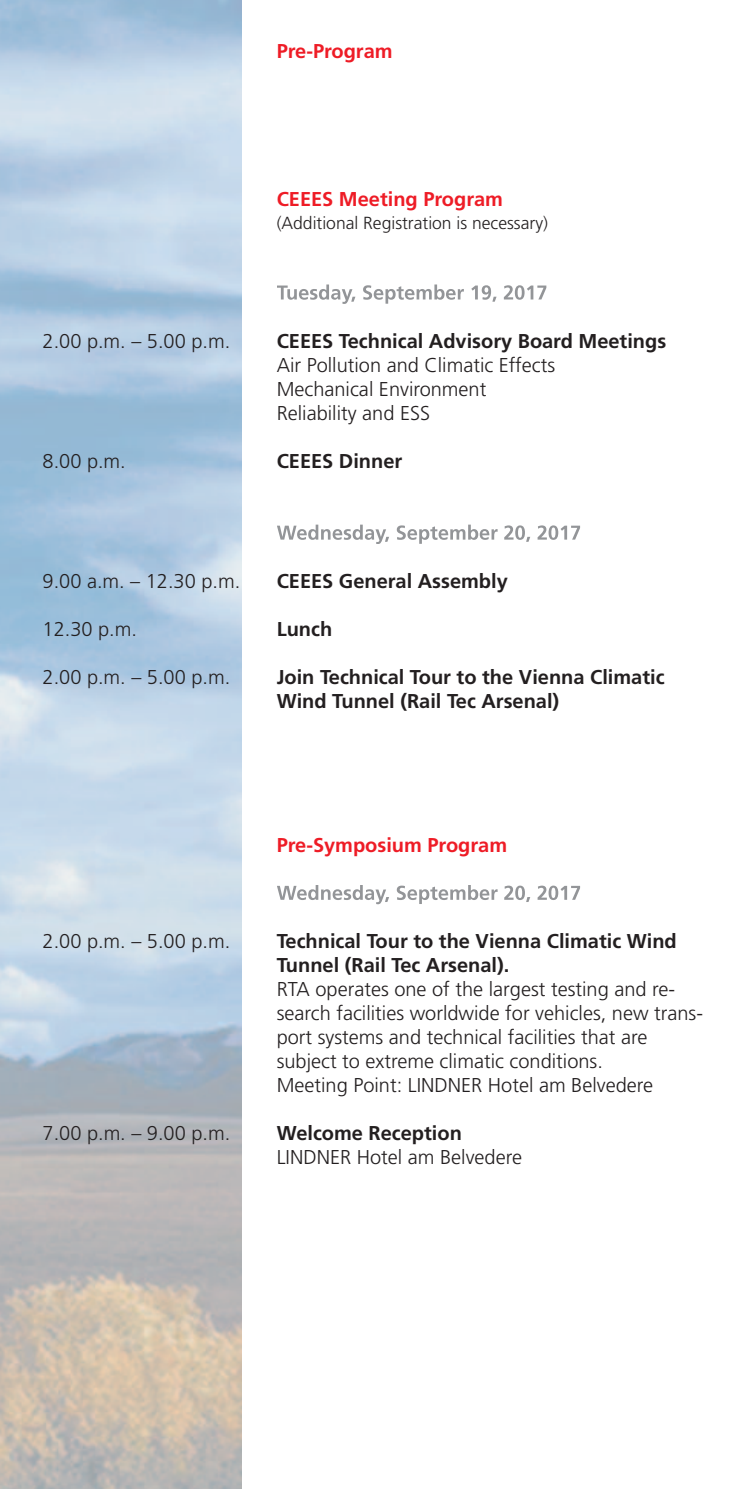
<style>
.page{position:relative;width:745px;height:1489px;background:#fff}
.page>*{position:absolute;margin:0;border:0;box-sizing:border-box;transform-origin:0 0}
.t1{font:300 20px/24px "Frutiger";color:#231f20}
.t2{font:700 20px/24px "Frutiger";color:#231f20}
.t3{font:700 20px "Frutiger";color:#ee1c26}
.t4{font:300 17.5px "Frutiger";color:#231f20}
</style>
<div class="page">
<svg style="left:277px;top:284px;width:164px;height:20px"></svg>
<svg style="left:277px;top:524px;width:167px;height:20px"></svg>
<svg style="left:277px;top:885px;width:167px;height:19px"></svg>
<p class="t3" style="left:276px;top:43px;width:117px">Pre-Program</p>
<p class="t3" style="left:276px;top:191px;width:228px">CEEES Meeting Program</p>
<p class="t4" style="left:276px;top:215px;width:272px">(Additional Registration is necessary)</p>
<p class="t1" style="left:43px;top:330px;width:189px">2.00 p.m. – 5.00 p.m.</p>
<p class="t2" style="left:276px;top:330px;width:391px">CEEES Technical Advisory Board Meetings</p>
<p class="t1" style="left:276px;top:354px;width:280px">Air Pollution and Climatic Effects<br>Mechanical Environment<br>Reliability and ESS</p>
<p class="t1" style="left:43px;top:450px;width:85px">8.00 p.m.</p>
<p class="t2" style="left:276px;top:450px;width:127px">CEEES Dinner</p>
<p class="t1" style="left:43px;top:570px;width:199px">9.00 a.m. – 12.30 p.m.</p>
<p class="t2" style="left:276px;top:570px;width:232px">CEEES General Assembly</p>
<p class="t1" style="left:43px;top:618px;width:96px">12.30 p.m.</p>
<p class="t2" style="left:276px;top:618px;width:57px">Lunch</p>
<p class="t1" style="left:43px;top:666px;width:189px">2.00 p.m. – 5.00 p.m.</p>
<p class="t2" style="left:276px;top:666px;width:389px">Join Technical Tour to the Vienna Climatic<br>Wind Tunnel (Rail Tec Arsenal)</p>
<p class="t3" style="left:276px;top:836px;width:232px">Pre-Symposium Program</p>
<p class="t1" style="left:43px;top:930px;width:189px">2.00 p.m. – 5.00 p.m.</p>
<p class="t2" style="left:276px;top:930px;width:401px">Technical Tour to the Vienna Climatic Wind<br>Tunnel (Rail Tec Arsenal).</p>
<p class="t1" style="left:276px;top:978px;width:427px">RTA operates one of the largest testing and re&shy;search facilities worldwide for vehicles, new trans&shy;port systems and technical facilities that are subject to extreme climatic conditions.<br>Meeting Point: LINDNER Hotel am Belvedere</p>
<p class="t1" style="left:43px;top:1122px;width:189px">7.00 p.m. – 9.00 p.m.</p>
<p class="t2" style="left:276px;top:1122px;width:187px">Welcome Reception</p>
<p class="t1" style="left:276px;top:1146px;width:247px">LINDNER Hotel am Belvedere</p>
</div>
